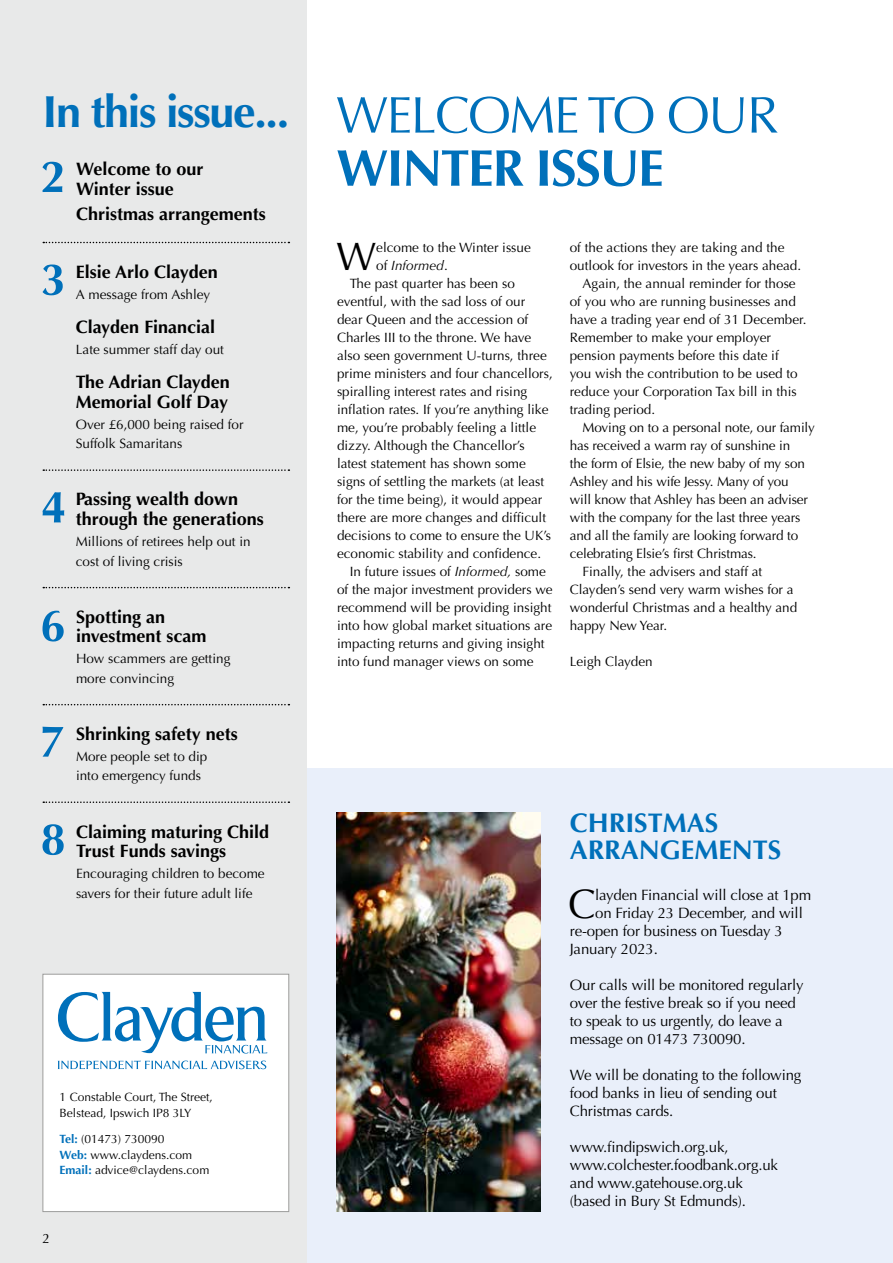
<style>
.page{position:relative;width:893px;height:1263px;background:#fff}
.page>*{position:absolute;margin:0;border:0;box-sizing:border-box;transform-origin:0 0}
.t1{font:51.75px "Optima";letter-spacing:-.03em;color:#0070ba}
.t2{font:700 51.75px "Optima";letter-spacing:-.03em;color:#0070ba}
.t3{font:700 45px "Optima";letter-spacing:-.03em;color:#0070ba}
.t4{font:41.25px "Optima";color:#000}
.t5{font:39.75px "Optima";color:#000}
.t6{font:700 27px/27px "Optima";color:#0070ba}
.t7{font:700 18px/19.5px "Optima";color:#000}
.t8{font:15px/18px "Optima";letter-spacing:-.01em;color:#000}
.t9{font:13.5px/19.5px "Optima";color:#000}
.t10{font:italic 13.5px "Optima";color:#000}
.t11{font:12px/15.6px "Optima";color:#000}
.s1{font-weight:700;color:#0070ba}
.s2{font-style:normal}
.s3{font-style:italic}
</style>
<div class="page">
<div style="left:272px;top:769px;width:621px;height:494px;background:#e9effa"></div>
<div style="left:0;top:0;width:306px;height:1263px;background:#e8e9e9"></div>
<div style="left:43px;top:974px;width:246px;height:238px;background:#fff;border:1px solid #9d9d9c"></div>
<svg style="left:58px;top:992px;width:209px;height:61px"></svg>
<svg style="left:58px;top:1060px;width:208px;height:9px"></svg>
<svg style="left:43px;top:242px;width:246px;height:1px"></svg>
<svg style="left:43px;top:587px;width:246px;height:1px"></svg>
<svg style="left:43px;top:469px;width:246px;height:2px"></svg>
<svg style="left:43px;top:704px;width:246px;height:1px"></svg>
<svg style="left:43px;top:492px;width:21px;height:30px"></svg>
<svg style="left:43px;top:264px;width:20px;height:31px"></svg>
<svg style="left:43px;top:727px;width:20px;height:30px"></svg>
<svg style="left:43px;top:611px;width:21px;height:30px"></svg>
<svg style="left:43px;top:801px;width:246px;height:2px"></svg>
<svg style="left:43px;top:824px;width:21px;height:31px"></svg>
<svg style="left:43px;top:162px;width:19px;height:30px"></svg>
<img style="left:336px;top:812px;width:204px;height:399px">
<h2 class="t3" style="left:43px;top:85px;width:248px">In this issue...</h2>
<h3 class="t7" style="left:76px;top:159px;width:129px">Welcome to our<br>Winter issue</h3>
<h3 class="t7" style="left:76px;top:205px;width:191px">Christmas arrangements</h3>
<h3 class="t7" style="left:76px;top:262px;width:143px">Elsie Arlo Clayden</h3>
<p class="t9" style="left:76px;top:284px;width:136px">A message from Ashley</p>
<h3 class="t7" style="left:76px;top:317px;width:141px">Clayden Financial</h3>
<p class="t9" style="left:76px;top:340px;width:150px">Late summer staff day out</p>
<h3 class="t7" style="left:76px;top:373px;width:156px">The Adrian Clayden<br>Memorial Golf Day</h3>
<p class="t9" style="left:76px;top:414px;width:169px">Over £6,000 being raised for<br>Suffolk Samaritans</p>
<h3 class="t7" style="left:76px;top:490px;width:189px">Passing wealth down through the generations</h3>
<p class="t9" style="left:76px;top:532px;width:176px">Millions of retirees help out in cost of living crisis</p>
<h3 class="t7" style="left:76px;top:607px;width:132px">Spotting an investment scam</h3>
<p class="t9" style="left:76px;top:649px;width:156px">How scammers are getting more convincing</p>
<h3 class="t7" style="left:76px;top:724px;width:163px">Shrinking safety nets</h3>
<p class="t9" style="left:76px;top:746px;width:133px">More people set to dip into emergency funds</p>
<h3 class="t7" style="left:76px;top:822px;width:195px">Claiming maturing Child<br>Trust Funds savings</h3>
<p class="t9" style="left:76px;top:864px;width:190px">Encouraging children to become savers for their future adult life</p>
<p class="t11" style="left:60px;top:1089px;width:155px">1 Constable Court, The Street,<br>Belstead, Ipswich IP8 3LY</p>
<p class="t11" style="left:60px;top:1131px;width:151px"><span class="s1">Tel:</span> (01473) 730090<br><span class="s1">Web:</span> www.claydens.com<br><span class="s1">Email:</span> advice@claydens.com</p>
<p class="t9" style="left:43px;top:1228px;width:9px">2</p>
<h1 class="t1" style="left:336px;top:85px;width:444px">WELCOME TO OUR</h1>
<h1 class="t2" style="left:336px;top:138px;width:329px">WINTER ISSUE</h1>
<h3 class="t5" style="left:336px;top:233px;width:41px">W</h3>
<p class="t9" style="left:376px;top:238px;width:156px">elcome to the Winter issue</p>
<p class="t10" style="left:376px;top:258px;width:73px"><span class="s2">of</span> Informed<span class="s2">.</span></p>
<p class="t9" style="left:350px;top:274px;width:167px">The past quarter has been so</p>
<p class="t9" style="left:337px;top:292px;width:190px">eventful, with the sad loss of our</p>
<p class="t9" style="left:337px;top:310px;width:193px">dear Queen and the accession of</p>
<p class="t9" style="left:337px;top:328px;width:196px">Charles III to the throne. We have</p>
<p class="t9" style="left:337px;top:346px;width:211px">also seen government U-turns, three</p>
<p class="t9" style="left:337px;top:364px;width:217px">prime ministers and four chancellors,</p>
<p class="t9" style="left:337px;top:382px;width:192px">spiralling interest rates and rising</p>
<p class="t9" style="left:337px;top:400px;width:213px">inflation rates. If you’re anything like</p>
<p class="t9" style="left:337px;top:418px;width:201px">me, you’re probably feeling a little</p>
<p class="t9" style="left:337px;top:436px;width:189px">dizzy. Although the Chancellor’s</p>
<p class="t9" style="left:337px;top:454px;width:190px">latest statement has shown some</p>
<p class="t9" style="left:337px;top:472px;width:209px">signs of settling the markets (at least</p>
<p class="t9" style="left:337px;top:490px;width:207px">for the time being), it would appear</p>
<p class="t9" style="left:337px;top:508px;width:211px">there are more changes and difficult</p>
<p class="t9" style="left:337px;top:526px;width:216px">decisions to come to ensure the UK’s</p>
<p class="t9" style="left:337px;top:544px;width:206px">economic stability and confidence.</p>
<p class="t9" style="left:350px;top:562px;width:198px">In future issues of <span class="s3">Informed,</span> some</p>
<p class="t9" style="left:337px;top:580px;width:217px">of the major investment providers we</p>
<p class="t9" style="left:337px;top:598px;width:216px">recommend will be providing insight</p>
<p class="t9" style="left:337px;top:616px;width:217px">into how global market situations are</p>
<p class="t9" style="left:337px;top:634px;width:209px">impacting returns and giving insight</p>
<p class="t9" style="left:337px;top:652px;width:198px">into fund manager views on some</p>
<p class="t9" style="left:570px;top:238px;width:216px">of the actions they are taking and the</p>
<p class="t9" style="left:570px;top:256px;width:233px">outlook for investors in the years ahead.</p>
<p class="t9" style="left:583px;top:274px;width:215px">Again, the annual reminder for those</p>
<p class="t9" style="left:570px;top:292px;width:228px">of you who are running businesses and</p>
<p class="t9" style="left:570px;top:310px;width:238px">have a trading year end of 31 December.</p>
<p class="t9" style="left:570px;top:328px;width:203px">Remember to make your employer</p>
<p class="t9" style="left:570px;top:346px;width:210px">pension payments before this date if</p>
<p class="t9" style="left:570px;top:364px;width:229px">you wish the contribution to be used to</p>
<p class="t9" style="left:570px;top:382px;width:228px">reduce your Corporation Tax bill in this</p>
<p class="t9" style="left:570px;top:400px;width:87px">trading period.</p>
<p class="t9" style="left:583px;top:418px;width:234px">Moving on to a personal note, our family</p>
<p class="t9" style="left:570px;top:436px;width:222px">has received a warm ray of sunshine in</p>
<p class="t9" style="left:570px;top:454px;width:237px">the form of Elsie, the new baby of my son</p>
<p class="t9" style="left:570px;top:472px;width:220px">Ashley and his wife Jessy. Many of you</p>
<p class="t9" style="left:570px;top:490px;width:240px">will know that Ashley has been an adviser</p>
<p class="t9" style="left:570px;top:508px;width:232px">with the company for the last three years</p>
<p class="t9" style="left:570px;top:526px;width:230px">and all the family are looking forward to</p>
<p class="t9" style="left:570px;top:544px;width:188px">celebrating Elsie’s first Christmas.</p>
<p class="t9" style="left:583px;top:562px;width:181px">Finally, the advisers and staff at</p>
<p class="t9" style="left:570px;top:580px;width:225px">Clayden’s send very warm wishes for a</p>
<p class="t9" style="left:570px;top:598px;width:229px">wonderful Christmas and a healthy and</p>
<p class="t9" style="left:570px;top:616px;width:99px">happy New Year.</p>
<p class="t9" style="left:570px;top:652px;width:84px">Leigh Clayden</p>
<h3 class="t6" style="left:570px;top:809px;width:213px">CHRISTMAS<br>ARRANGEMENTS</h3>
<h3 class="t4" style="left:568px;top:880px;width:29px">C</h3>
<p class="t8" style="left:595px;top:886px;width:218px">layden Financial will close at 1pm</p>
<p class="t8" style="left:595px;top:904px;width:209px">on Friday 23 December, and will</p>
<p class="t8" style="left:570px;top:922px;width:215px">re-open for business on Tuesday 3</p>
<p class="t8" style="left:570px;top:940px;width:90px">January 2023.</p>
<p class="t8" style="left:570px;top:976px;width:235px">Our calls will be monitored regularly over the festive break so if you need to speak to us urgently, do leave a message on 01473 730090.</p>
<p class="t8" style="left:570px;top:1066px;width:233px">We will be donating to the following food banks in lieu of sending out<br>Christmas cards.</p>
<p class="t8" style="left:570px;top:1138px;width:210px">www.findipswich.org.uk, www.colchester.foodbank.org.uk and www.gatehouse.org.uk (based in Bury St Edmunds).</p>
</div>
